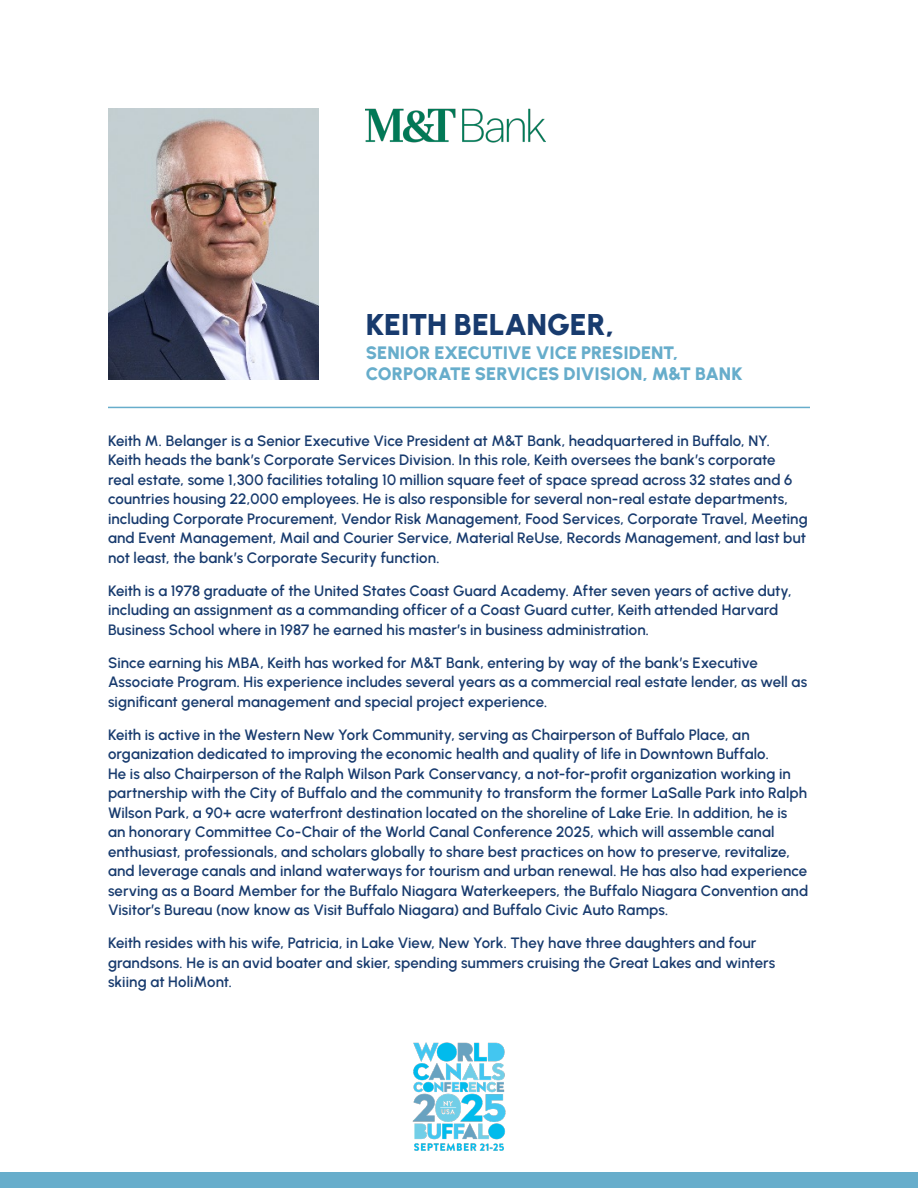
<style>
.page{position:relative;width:918px;height:1188px;background:#fff}
.page>*{position:absolute;margin:0;border:0;box-sizing:border-box;transform-origin:0 0}
.t1{font:900 30px "Urbanist";letter-spacing:-.005em;color:#183b6e}
.t2{font:900 18px/21px "Urbanist";letter-spacing:-.01em;color:#67adcb}
.t3{font:600 15px/19.5px "Urbanist";letter-spacing:.005em;color:#183b6e}
</style>
<div class="page">
<div style="left:1px;top:1172px;width:917px;height:16px;background:#67adcb"></div>
<img style="left:108px;top:108px;width:211px;height:272px">
<img style="left:412px;top:1042px;width:94px;height:109px">
<hr style="left:108px;top:407px;width:702px;height:1px;background:#67adcb">
<img style="left:366px;top:108px;width:180px;height:35px">
<p class="t1" style="left:366px;top:305px;width:250px">KEITH BELANGER,</p>
<p class="t2" style="left:366px;top:341px;width:378px">SENIOR EXECUTIVE VICE PRESIDENT,<br>CORPORATE SERVICES DIVISION, M&amp;T BANK</p>
<p class="t3" style="left:108px;top:430px;width:701px">Keith M. Belanger is a Senior Executive Vice President at M&amp;T Bank, headquartered in Buffalo, NY.<br>Keith heads the bank’s Corporate Services Division. In this role, Keith oversees the bank’s corporate<br>real estate, some 1,300 facilities totaling 10 million square feet of space spread across 32 states and 6 countries housing 22,000 employees. He is also responsible for several non-real estate departments, including Corporate Procurement, Vendor Risk Management, Food Services, Corporate Travel, Meeting and Event Management, Mail and Courier Service, Material ReUse, Records Management, and last but not least, the bank’s Corporate Security function.</p>
<p class="t3" style="left:108px;top:580px;width:685px">Keith is a 1978 graduate of the United States Coast Guard Academy. After seven years of active duty, including an assignment as a commanding officer of a Coast Guard cutter, Keith attended Harvard<br>Business School where in 1987 he earned his master’s in business administration.</p>
<p class="t3" style="left:108px;top:652px;width:701px">Since earning his MBA, Keith has worked for M&amp;T Bank, entering by way of the bank’s Executive<br>Associate Program. His experience includes several years as a commercial real estate lender, as well as significant general management and special project experience.</p>
<p class="t3" style="left:108px;top:724px;width:702px">Keith is active in the Western New York Community, serving as Chairperson of Buffalo Place, an organization dedicated to improving the economic health and quality of life in Downtown Buffalo.<br>He is also Chairperson of the Ralph Wilson Park Conservancy, a not-for-profit organization working in partnership with the City of Buffalo and the community to transform the former LaSalle Park into Ralph Wilson Park, a 90+ acre waterfront destination located on the shoreline of Lake Erie. In addition, he is an honorary Committee Co-Chair of the World Canal Conference 2025, which will assemble canal enthusiast, professionals, and scholars globally to share best practices on how to preserve, revitalize, and leverage canals and inland waterways for tourism and urban renewal. He has also had experience serving as a Board Member for the Buffalo Niagara Waterkeepers, the Buffalo Niagara Convention and Visitor’s Bureau (now know as Visit Buffalo Niagara) and Buffalo Civic Auto Ramps.</p>
<p class="t3" style="left:108px;top:933px;width:669px">Keith resides with his wife, Patricia, in Lake View, New York. They have three daughters and four grandsons. He is an avid boater and skier, spending summers cruising the Great Lakes and winters skiing at HoliMont.</p>
</div>
